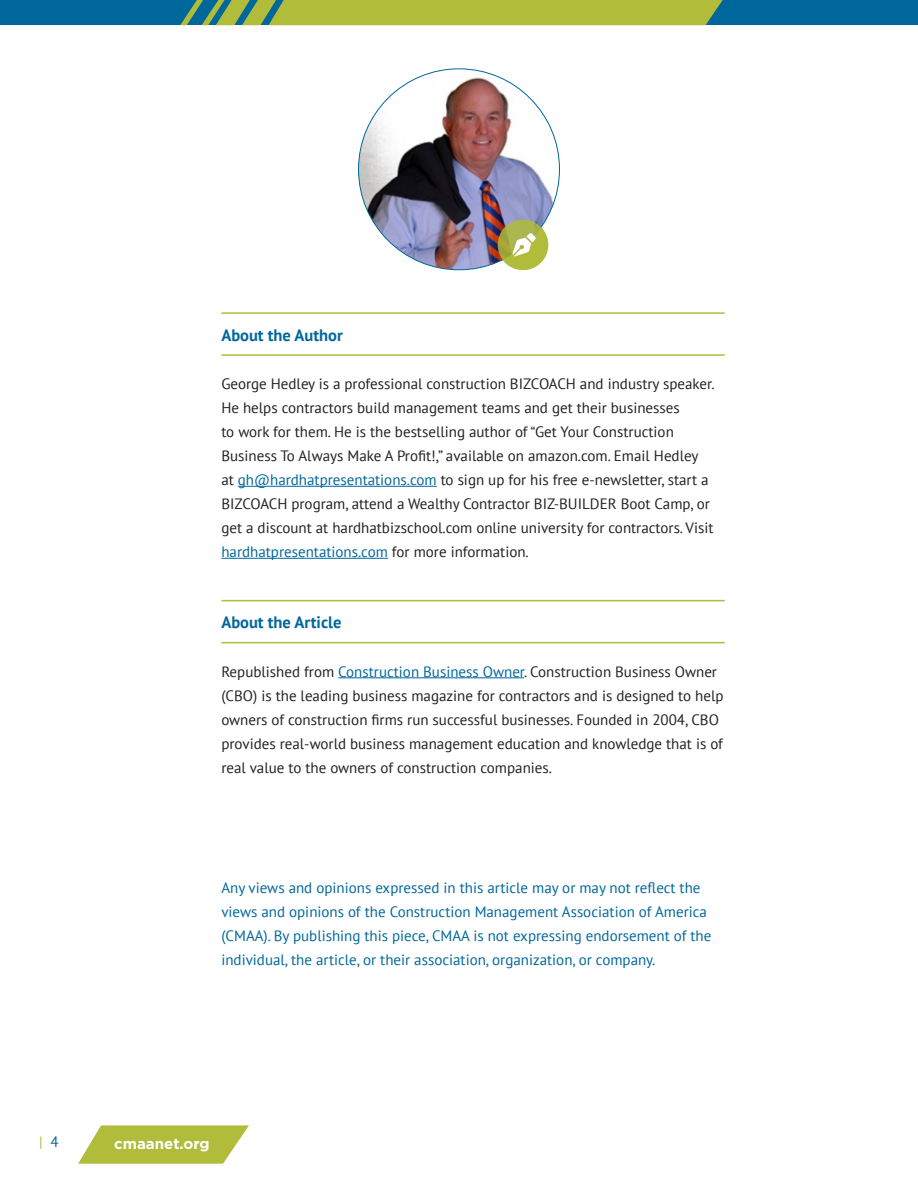
<style>
.page{position:relative;width:918px;height:1188px;background:#fff}
.page>*{position:absolute;margin:0;border:0;box-sizing:border-box;transform-origin:0 0}
.Heading_2{font:700 16.5px "PT Sans";color:#00679b}
.BodyText{font:15px/24px "PT Sans";color:#231f20}
.Heading_4{font:15px/24px "PT Sans";color:#00679b}
.t1{font:700 15px "Gotham";color:#fff}
.t2{font:15px "PT Sans";color:#b0bc3a}
.s1{color:#00679b}
</style>
<div class="page">
<svg style="left:78px;top:1125px;width:171px;height:39px;background:#bcc659"></svg>
<div style="left:0;top:0;width:918px;height:25px;background:#00679b"></div>
<svg style="left:180px;top:0;width:543px;height:25px;background:#9db343"></svg>
<hr style="left:221px;top:312px;width:504px;height:2px;background:#b0bc3a">
<hr style="left:221px;top:354px;width:504px;height:2px;background:#b0bc3a">
<hr style="left:238px;top:486px;width:199px;height:1px;background:#00679b">
<hr style="left:221px;top:558px;width:167px;height:1px;background:#00679b">
<hr style="left:221px;top:600px;width:504px;height:1px;background:#b0bc3a">
<hr style="left:221px;top:642px;width:504px;height:1px;background:#b0bc3a">
<hr style="left:338px;top:677px;width:186px;height:1px;background:#00679b">
<img style="left:359px;top:69px;width:200px;height:201px;border-radius:100px">
<svg style="left:498px;top:220px;width:50px;height:50px"></svg>
<svg style="left:503px;top:227px;width:45px;height:43px"></svg>
<p class="Heading_2" style="left:221px;top:324px;width:123px">About the Author</p>
<p class="BodyText" style="left:221px;top:372px;width:495px">George Hedley is a professional construction BIZCOACH and industry speaker.<br>He helps contractors build management teams and get their businesses<br>to work for them. He is the bestselling author of “Get Your Construction Business To Always Make A Profit!,” available on amazon.com. Email Hedley at <span class="s1">gh@hardhatpresentations.com</span> to sign up for his free e-newsletter, start a BIZCOACH program, attend a Wealthy Contractor BIZ-BUILDER Boot Camp, or get a discount at hardhatbizschool.com online university for contractors. Visit <span class="s1">hardhatpresentations.com</span> for more information.</p>
<p class="Heading_2" style="left:221px;top:612px;width:121px">About the Article</p>
<p class="BodyText" style="left:221px;top:659px;width:504px">Republished from <span class="s1">Construction Business Owner</span>. Construction Business Owner (CBO) is the leading business magazine for contractors and is designed to help owners of construction firms run successful businesses. Founded in 2004, CBO provides real-world business management education and knowledge that is of real value to the owners of construction companies.</p>
<p class="Heading_4" style="left:221px;top:875px;width:492px">Any views and opinions expressed in this article may or may not reflect the views and opinions of the Construction Management Association of America (CMAA). By publishing this piece, CMAA is not expressing endorsement of the individual, the article, or their association, organization, or company.</p>
<p class="t2" style="left:39px;top:1132px;width:21px">| <span class="s1">4</span></p>
<p class="t1" style="left:114px;top:1134px;width:97px">cmaanet.org</p>
</div>
